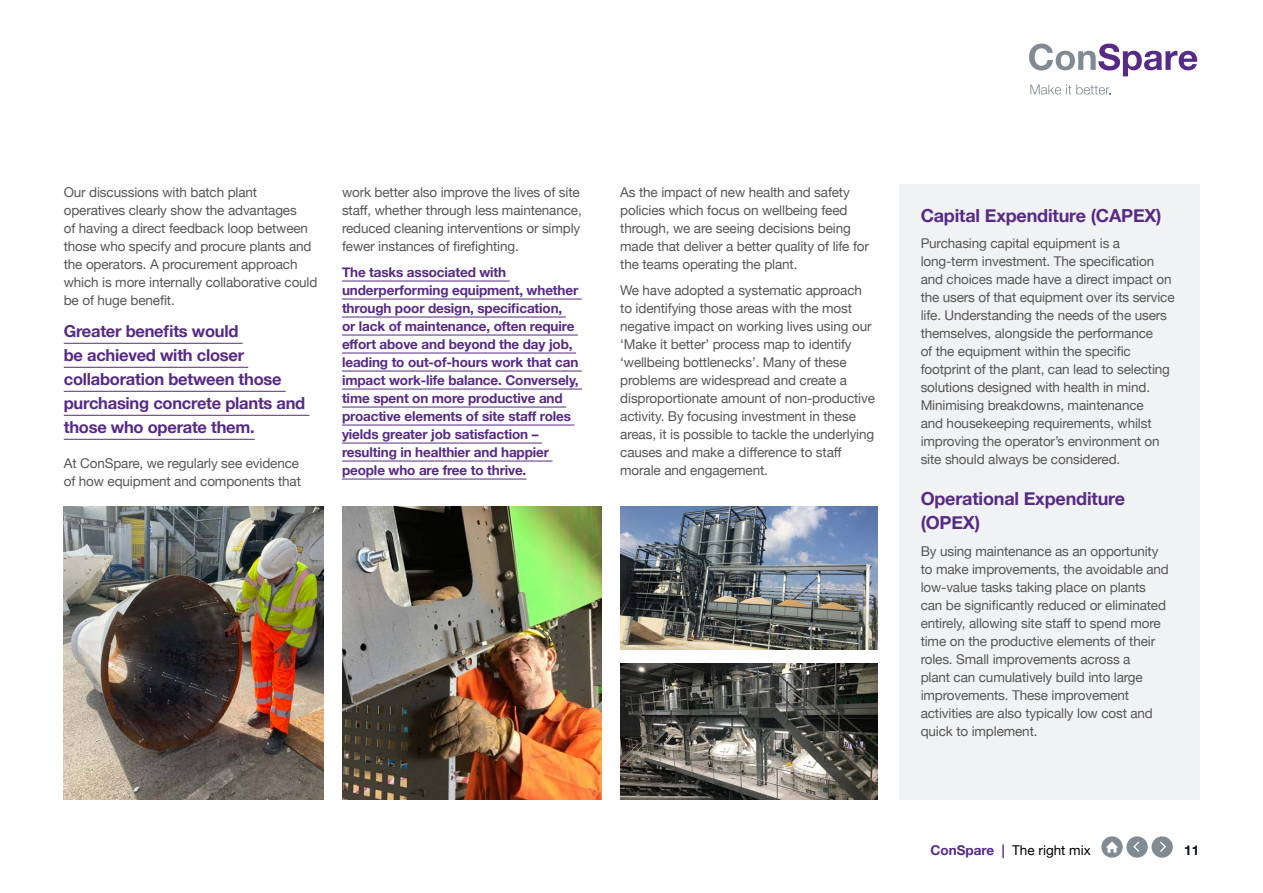
<style>
.page{position:relative;width:1263px;height:893px;background:#fff}
.page>*{position:absolute;margin:0;border:0;box-sizing:border-box;transform-origin:0 0}
.t1{font:700 18px/24px "Helvetica Neue";letter-spacing:-.01em;color:#572a86}
.t2{font:700 16.5px/24px "Helvetica Neue";letter-spacing:-.015em;color:#572a86}
.t3{font:13.5px/18px "Helvetica Neue";letter-spacing:-.01em;color:#575756}
.t4{font:700 13.5px/18px "Helvetica Neue";letter-spacing:-.01em;color:#572a86}
.t5{font:13.5px "Helvetica Neue";color:#000}
.t6{font:700 13.5px "Helvetica Neue";color:#0a1015}
.s1{font-weight:700;color:#572a86}
</style>
<div class="page">
<div style="left:899px;top:184px;width:301px;height:615px;background:#f1f2f4"></div>
<hr style="left:64px;top:343px;width:179px;height:1px;background:#572a86">
<hr style="left:64px;top:367px;width:184px;height:1px;background:#572a86">
<hr style="left:64px;top:391px;width:222px;height:1px;background:#572a86">
<hr style="left:64px;top:415px;width:245px;height:1px;background:#572a86">
<hr style="left:64px;top:439px;width:191px;height:1px;background:#572a86">
<hr style="left:342px;top:281px;width:168px;height:1px;background:#572a86">
<hr style="left:342px;top:299px;width:240px;height:1px;background:#572a86">
<hr style="left:342px;top:317px;width:224px;height:1px;background:#572a86">
<hr style="left:342px;top:335px;width:236px;height:1px;background:#572a86">
<hr style="left:342px;top:353px;width:234px;height:1px;background:#572a86">
<hr style="left:342px;top:371px;width:240px;height:1px;background:#572a86">
<hr style="left:342px;top:389px;width:240px;height:1px;background:#572a86">
<hr style="left:342px;top:407px;width:224px;height:1px;background:#572a86">
<hr style="left:342px;top:425px;width:232px;height:1px;background:#572a86">
<hr style="left:342px;top:443px;width:200px;height:1px;background:#572a86">
<hr style="left:342px;top:461px;width:210px;height:1px;background:#572a86">
<hr style="left:342px;top:479px;width:184px;height:1px;background:#572a86">
<img style="left:64px;top:507px;width:259px;height:292px">
<img style="left:342px;top:507px;width:259px;height:292px">
<img style="left:620px;top:663px;width:257px;height:136px">
<img style="left:620px;top:507px;width:257px;height:142px">
<div style="left:1151px;top:836px;width:22px;height:22px;background:#808b94;border-radius:50%"></div>
<svg style="left:1160px;top:841px;width:6px;height:11px"></svg>
<div style="left:1126px;top:836px;width:22px;height:22px;background:#808b94;border-radius:50%"></div>
<svg style="left:1133px;top:841px;width:7px;height:11px"></svg>
<svg style="left:1029px;top:44px;width:168px;height:32px"></svg>
<svg style="left:1030px;top:85px;width:81px;height:10px"></svg>
<div style="left:1101px;top:836px;width:22px;height:22px;background:#808b94;border-radius:50%"></div>
<svg style="left:1106px;top:841px;width:12px;height:12px"></svg>
<p class="t3" style="left:64px;top:184px;width:255px">Our discussions with batch plant operatives clearly show the advantages<br>of having a direct feedback loop between those who specify and procure plants and the operators. A procurement approach which is more internally collaborative could be of huge benefit.</p>
<p class="t2" style="left:64px;top:320px;width:243px">Greater benefits would<br>be achieved with closer collaboration between those purchasing concrete plants and those who operate them.</p>
<p class="t3" style="left:64px;top:455px;width:239px">At ConSpare, we regularly see evidence of how equipment and components that</p>
<p class="t3" style="left:342px;top:184px;width:241px">work better also improve the lives of site staff, whether through less maintenance, reduced cleaning interventions or simply fewer instances of firefighting.</p>
<p class="t4" style="left:342px;top:264px;width:238px">The tasks associated with underperforming equipment, whether through poor design, specification, or lack of maintenance, often require effort above and beyond the day job, leading to out-of-hours work that can impact work-life balance. Conversely, time spent on more productive and proactive elements of site staff roles yields greater job satisfaction – resulting in healthier and happier people who are free to thrive.</p>
<p class="t3" style="left:620px;top:184px;width:250px">As the impact of new health and safety policies which focus on wellbeing feed through, we are seeing decisions being made that deliver a better quality of life for the teams operating the plant.</p>
<p class="t3" style="left:620px;top:282px;width:256px">We have adopted a systematic approach to identifying those areas with the most negative impact on working lives using our ‘Make it better’ process map to identify ‘wellbeing bottlenecks’. Many of these problems are widespread and create a disproportionate amount of non-productive activity. By focusing investment in these areas, it is possible to tackle the underlying causes and make a difference to staff morale and engagement.</p>
<h1 class="t1" style="left:921px;top:204px;width:242px">Capital Expenditure (CAPEX)</h1>
<p class="t3" style="left:921px;top:235px;width:255px">Purchasing capital equipment is a long-term investment. The specification and choices made have a direct impact on the users of that equipment over its service life. Understanding the needs of the users themselves, alongside the performance<br>of the equipment within the specific footprint of the plant, can lead to selecting solutions designed with health in mind.<br>Minimising breakdowns, maintenance<br>and housekeeping requirements, whilst improving the operator’s environment on site should always be considered.</p>
<h1 class="t1" style="left:921px;top:487px;width:206px">Operational Expenditure (OPEX)</h1>
<p class="t3" style="left:921px;top:543px;width:250px">By using maintenance as an opportunity to make improvements, the avoidable and low-value tasks taking place on plants can be significantly reduced or eliminated entirely, allowing site staff to spend more time on the productive elements of their roles. Small improvements across a<br>plant can cumulatively build into large improvements. These improvement activities are also typically low cost and quick to implement.</p>
<p class="t5" style="left:930px;top:841px;width:162px"><span class="s1">ConSpare |</span> The right mix</p>
<p class="t6" style="left:1184px;top:840px;width:17px">11</p>
</div>
